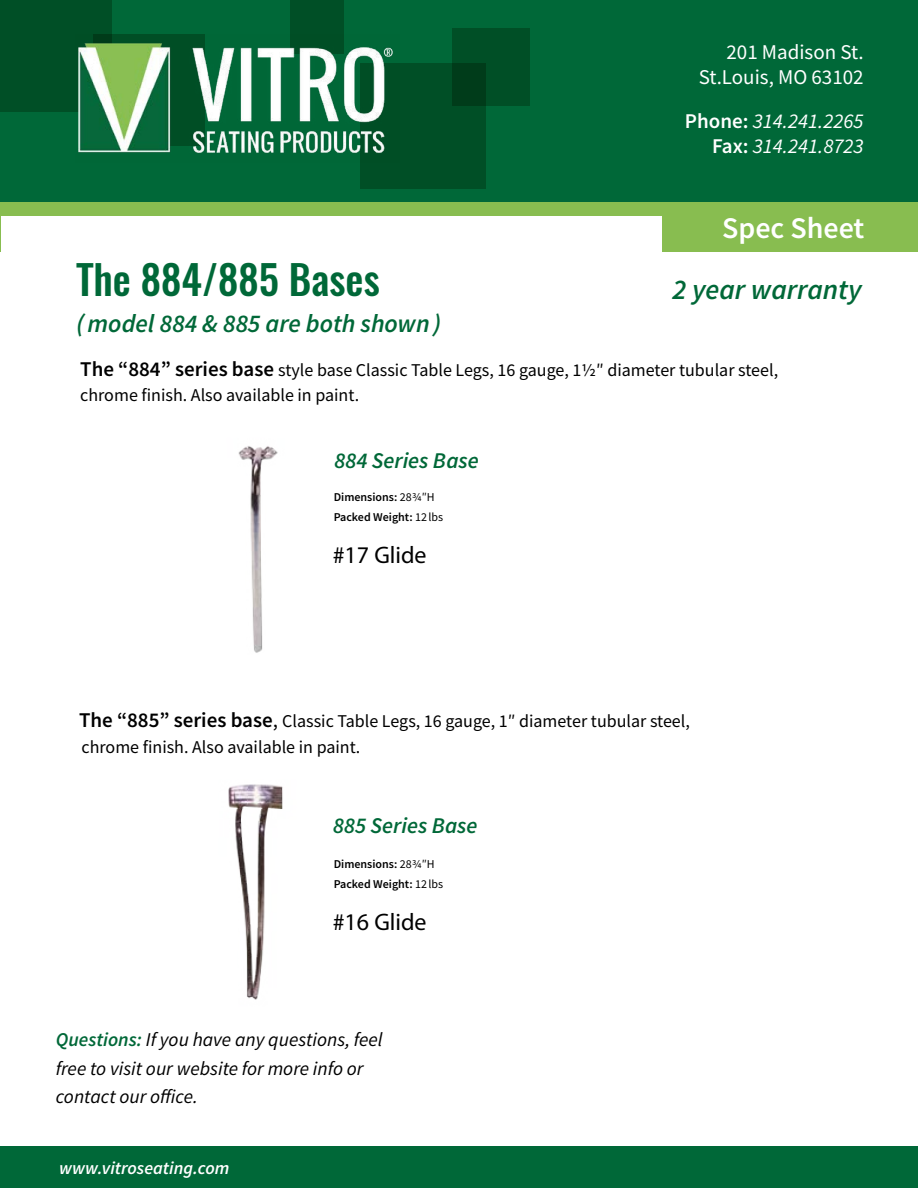
<style>
.page{position:relative;width:918px;height:1188px;background:#fff}
.page>*{position:absolute;margin:0;border:0;box-sizing:border-box;transform-origin:0 0}
.t1{font:500 40.5px "Oswald";color:#006838}
.t2{font:600 30px "Source Sans Pro";color:#fff}
.t3{font:italic 600 28.5px "Source Sans Pro";color:#006838}
.t4{font:italic 600 25.5px "Source Sans Pro";color:#006838}
.t5{font:24px "Myriad Pro";color:#000}
.t6{font:italic 600 22.5px "Source Sans Pro";color:#006838}
.t7{font:italic 21px/25.2px "Source Sans Pro";color:#fff;text-align:right}
.t8{font:21px/25.2px "Source Sans Pro";color:#fff;text-align:right}
.t9{font:italic 19.5px/28.5px "Source Sans Pro";color:#000}
.t10{font:18px/25.5px "Source Sans Pro";color:#000}
.t11{font:italic 600 18px "Source Sans Pro";color:#fff}
.t12{font:600 12px/19.5px "Source Sans Pro";color:#000}
.s1{font-weight:600;font-style:normal}
.s2{font-weight:600;font-size:21px}
.s3{font-weight:400}
.s4{font-size:21px}
.s5{font-weight:600;color:#006838}
</style>
<div class="page">
<hr style="left:0;top:204px;width:1px;height:48px;background:#88bd50">
<div style="left:0;top:0;width:918px;height:205px;background:#006838"></div>
<div style="left:0;top:0;width:112px;height:112px;background:#004f26"></div>
<div style="left:290px;top:0;width:54px;height:54px;background:#004f26"></div>
<div style="left:360px;top:63px;width:126px;height:126px;background:#004f26"></div>
<div style="left:452px;top:29px;width:77px;height:77px;background:linear-gradient(to right,#00421e,#005228)"></div>
<div style="left:0;top:202px;width:918px;height:14px;background:#88bd50"></div>
<div style="left:0;top:1147px;width:918px;height:41px;background:#006838"></div>
<div style="left:662px;top:204px;width:256px;height:48px;background:#88bd50"></div>
<img style="left:238px;top:446px;width:40px;height:207px">
<img style="left:228px;top:784px;width:55px;height:216px">
<img style="left:78px;top:35px;width:315px;height:118px">
<p class="t8" style="left:699px;top:40px;width:166px">201 Madison St.<br>St.Louis, MO 63102</p>
<p class="t7" style="left:685px;top:108px;width:180px"><span class="s1">Phone:</span> 314.241.2265<br><span class="s1">Fax:</span> 314.241.8723</p>
<h1 class="t1" style="left:76px;top:251px;width:305px">The 884/885 Bases</h1>
<h3 class="t4" style="left:76px;top:307px;width:366px">(model 884 &amp; 885 are both shown)</h3>
<h2 class="t2" style="left:722px;top:208px;width:144px">Spec Sheet</h2>
<h3 class="t3" style="left:673px;top:271px;width:191px">2 year warranty</h3>
<p class="t10" style="left:80px;top:357px;width:699px"><span class="s2">The “884” series base</span> style base Classic Table Legs, 16 gauge, 1½″ diameter tubular steel, chrome finish. Also available in paint.</p>
<p class="t6" style="left:334px;top:446px;width:146px">884 Series Base</p>
<p class="t12" style="left:334px;top:488px;width:111px">Dimensions: <span class="s3">28¾″H<br></span>Packed Weight: <span class="s3">12 lbs</span></p>
<h3 class="t5" style="left:333px;top:540px;width:95px">#17 Glide</h3>
<p class="t10" style="left:79px;top:709px;width:612px"><span class="s2">The “885” series base</span><span class="s4">,</span> Classic Table Legs, 16 gauge, 1″ diameter tubular steel, chrome finish. Also available in paint.</p>
<p class="t6" style="left:333px;top:810px;width:146px">885 Series Base</p>
<p class="t12" style="left:334px;top:855px;width:111px">Dimensions: <span class="s3">28¾″H<br></span>Packed Weight: <span class="s3">12 lbs</span></p>
<h3 class="t5" style="left:333px;top:907px;width:95px">#16 Glide</h3>
<p class="t9" style="left:56px;top:1025px;width:328px"><span class="s5">Questions:</span> If you have any questions, feel free to visit our website for more info or contact our office.</p>
<p class="t11" style="left:59px;top:1156px;width:172px">www.vitroseating.com</p>
</div>
